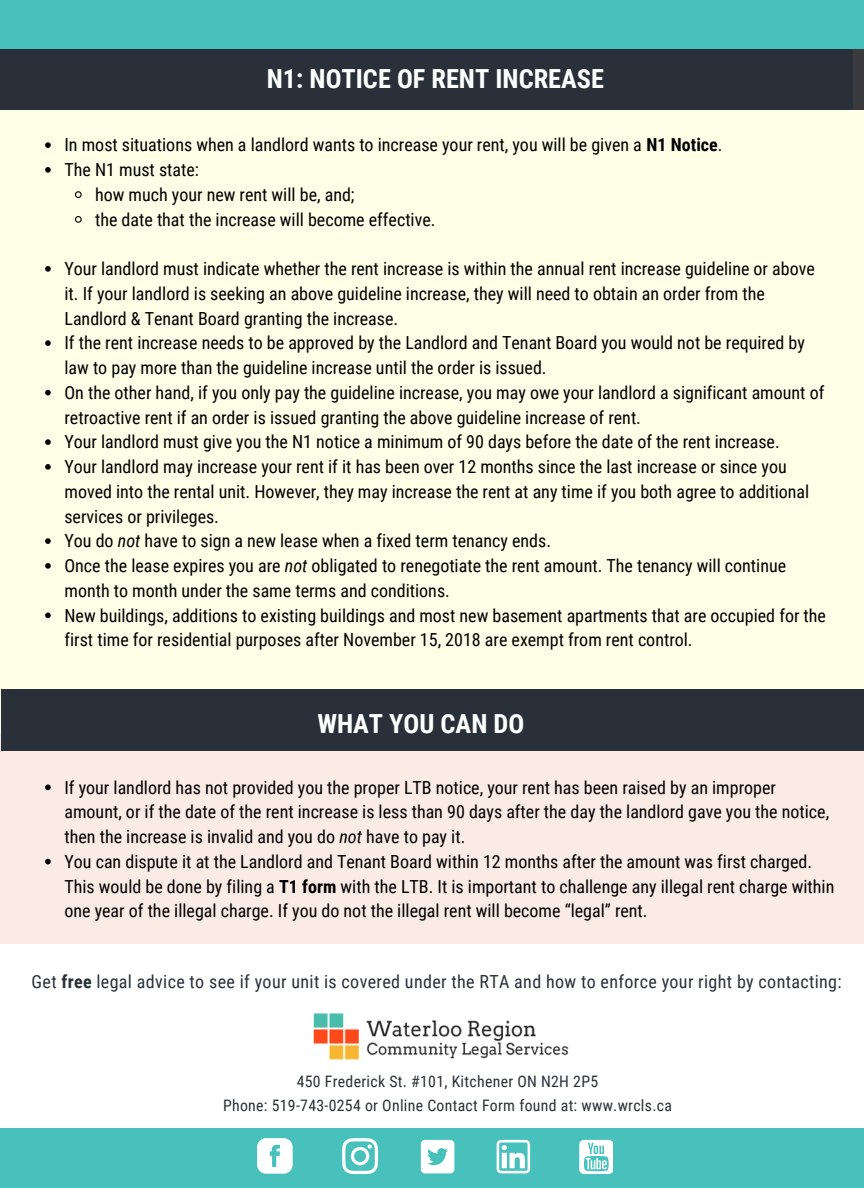
<style>
.page{position:relative;width:864px;height:1188px;background:#fff}
.page>*{position:absolute;margin:0;border:0;box-sizing:border-box;transform-origin:0 0}
.t1{font:700 26.4px "Roboto Condensed";color:#fff}
.t2{font:18px/24.8px "Roboto Condensed";color:#000}
.t3{font:18px "Roboto Condensed";letter-spacing:.02em;color:#293039}
.t4{font:15.75px "Roboto Condensed";letter-spacing:.02em;color:#293039}
.s1{font-weight:700}
.s2{font-style:italic}
</style>
<div class="page">
<div style="left:0;top:111px;width:864px;height:849px;background:#fdffe7"></div>
<div style="left:0;top:49px;width:853px;height:61px;background:#293039"></div>
<div style="left:0;top:733px;width:864px;height:211px;background:#faebe5"></div>
<svg style="left:45px;top:142px;width:6px;height:6px"></svg>
<svg style="left:45px;top:167px;width:6px;height:6px"></svg>
<svg style="left:74px;top:191px;width:8px;height:7px"></svg>
<svg style="left:74px;top:216px;width:8px;height:7px"></svg>
<svg style="left:45px;top:266px;width:6px;height:6px"></svg>
<svg style="left:45px;top:340px;width:6px;height:6px"></svg>
<svg style="left:45px;top:390px;width:6px;height:5px"></svg>
<svg style="left:45px;top:439px;width:6px;height:6px"></svg>
<svg style="left:45px;top:464px;width:6px;height:6px"></svg>
<svg style="left:45px;top:538px;width:6px;height:6px"></svg>
<svg style="left:45px;top:563px;width:6px;height:6px"></svg>
<svg style="left:45px;top:613px;width:6px;height:5px"></svg>
<div style="left:0;top:945px;width:864px;height:183px;background:#fff"></div>
<img style="left:313px;top:1013px;width:256px;height:47px">
<div style="left:0;top:1128px;width:864px;height:60px;background:#48c1bc"></div>
<svg style="left:257px;top:1138px;width:36px;height:36px"></svg>
<svg style="left:342px;top:1138px;width:36px;height:36px"></svg>
<div style="left:421px;top:1140px;width:33px;height:33px;background:#fff;border-radius:4px"></div>
<svg style="left:427px;top:1148px;width:21px;height:17px"></svg>
<div style="left:579px;top:1140px;width:34px;height:34px;background:#fff;border-radius:5px"></div>
<svg style="left:584px;top:1143px;width:25px;height:28px"></svg>
<svg style="left:496px;top:1139px;width:34px;height:35px"></svg>
<div style="left:1px;top:689px;width:863px;height:62px;background:#293039"></div>
<div style="left:0;top:0;width:864px;height:49px;background:#48c1bc"></div>
<svg style="left:45px;top:785px;width:6px;height:5px"></svg>
<svg style="left:45px;top:859px;width:6px;height:5px"></svg>
<h1 class="t1" style="left:267px;top:64px;width:339px">N1: NOTICE OF RENT INCREASE</h1>
<h1 class="t2" style="left:64px;top:133px;width:660px">In most situations when a landlord wants to increase your rent, you will be given a <span class="s1">N1 Notice</span>.</h1>
<p class="t2" style="left:64px;top:158px;width:136px">The N1 must state:</p>
<p class="t2" style="left:95px;top:182px;width:261px">how much your new rent will be, and;</p>
<p class="t2" style="left:95px;top:207px;width:342px">the date that the increase will become effective.</p>
<p class="t2" style="left:64px;top:257px;width:752px">Your landlord must indicate whether the rent increase is within the annual rent increase guideline or above it. If your landlord is seeking an above guideline increase, they will need to obtain an order from the<br>Landlord &amp; Tenant Board granting the increase.</p>
<p class="t2" style="left:64px;top:331px;width:742px">If the rent increase needs to be approved by the Landlord and Tenant Board you would not be required by law to pay more than the guideline increase until the order is issued.</p>
<p class="t2" style="left:64px;top:380px;width:761px">On the other hand, if you only pay the guideline increase, you may owe your landlord a significant amount of retroactive rent if an order is issued granting the above guideline increase of rent.</p>
<p class="t2" style="left:64px;top:430px;width:717px">Your landlord must give you the N1 notice a minimum of 90 days before the date of the rent increase.</p>
<p class="t2" style="left:64px;top:455px;width:746px">Your landlord may increase your rent if it has been over 12 months since the last increase or since you moved into the rental unit. However, they may increase the rent at any time if you both agree to additional services or privileges.</p>
<p class="t2" style="left:64px;top:529px;width:488px">You do <span class="s2">not</span> have to sign a new lease when a fixed term tenancy ends.</p>
<p class="t2" style="left:64px;top:554px;width:723px">Once the lease expires you are <span class="s2">not</span> obligated to renegotiate the rent amount. The tenancy will continue month to month under the same terms and conditions.</p>
<p class="t2" style="left:64px;top:603px;width:763px">New buildings, additions to existing buildings and most new basement apartments that are occupied for the first time for residential purposes after November 15, 2018 are exempt from rent control.</p>
<h2 class="t1" style="left:317px;top:709px;width:208px">WHAT YOU CAN DO</h2>
<p class="t2" style="left:64px;top:775px;width:766px">If your landlord has not provided you the proper LTB notice, your rent has been raised by an improper amount, or if the date of the rent increase is less than 90 days after the day the landlord gave you the notice, then the increase is invalid and you do <span class="s2">not</span> have to pay it.</p>
<p class="t2" style="left:64px;top:849px;width:771px">You can dispute it at the Landlord and Tenant Board within 12 months after the amount was first charged.<br>This would be done by filing a <span class="s1">T1 form</span> with the LTB. It is important to challenge any illegal rent charge within one year of the illegal charge. If you do not the illegal rent will become “legal” rent.</p>
<p class="t3" style="left:32px;top:971px;width:812px">Get <span class="s1">free</span> legal advice to see if your unit is covered under the RTA and how to enforce your right by contacting:</p>
<p class="t4" style="left:297px;top:1072px;width:303px">450 Frederick St. #101, Kitchener ON N2H 2P5</p>
<p class="t4" style="left:223px;top:1096px;width:450px">Phone: 519-743-0254 or Online Contact Form found at: www.wrcls.ca</p>
</div>
